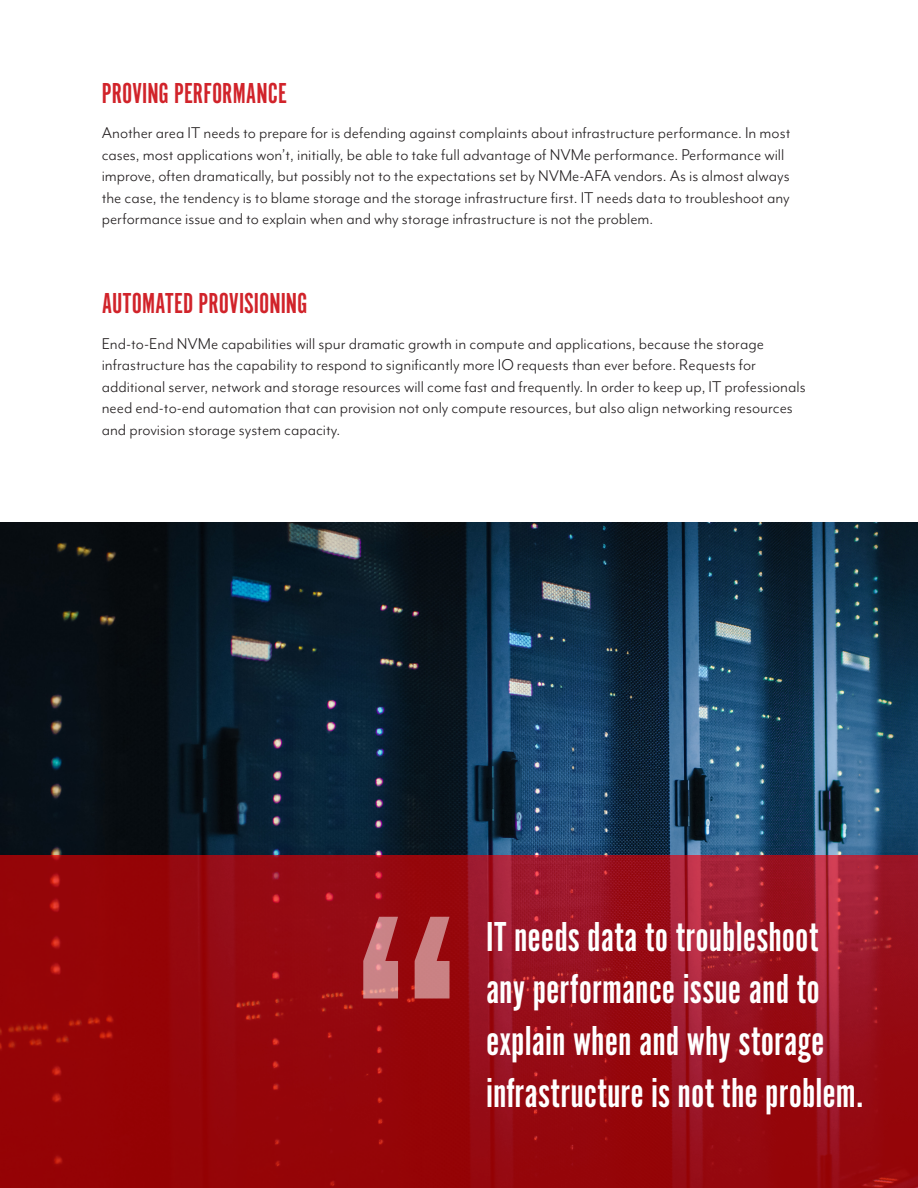
<style>
.page{position:relative;width:918px;height:1188px;background:#fff}
.page>*{position:absolute;margin:0;border:0;box-sizing:border-box;transform-origin:0 0}
.t1{font:375px "Alternate Got No 1 D";color:#fff}
.t2{font:43.5px/52.2px "Alternate Got No 1 D";color:#fff}
.t3{font:30px "Alternate Got No 1 D";color:#d1232a}
.t4{font:18px/21.6px "Mr Eaves Mod OT";color:#231f20}
</style>
<div class="page">
<img style="left:0;top:522px;width:918px;height:333px">
<svg style="left:0;top:855px;width:918px;height:333px;background:#980b13"></svg>
<p class="t3" style="left:102px;top:77px;width:187px">PROVING PERFORMANCE</p>
<p class="t4" style="left:102px;top:122px;width:690px">Another area IT needs to prepare for is defending against complaints about infrastructure performance. In most cases, most applications won’t, initially, be able to take full advantage of NVMe performance. Performance will improve, often dramatically, but possibly not to the expectations set by NVMe-AFA vendors. As is almost always the case, the tendency is to blame storage and the storage infrastructure first. IT needs data to troubleshoot any performance issue and to explain when and why storage infrastructure is not the problem.</p>
<p class="t3" style="left:102px;top:288px;width:207px">AUTOMATED PROVISIONING</p>
<p class="t4" style="left:102px;top:333px;width:705px">End-to-End NVMe capabilities will spur dramatic growth in compute and applications, because the storage infrastructure has the capability to respond to significantly more IO requests than ever before. Requests for additional server, network and storage resources will come fast and frequently. In order to keep up, IT professionals need end-to-end automation that can provision not only compute resources, but also align networking resources and provision storage system capacity.</p>
<h1 class="t1" style="left:346px;top:850px;width:123px">“</h1>
<p class="t2" style="left:486px;top:911px;width:379px">IT needs data to troubleshoot any performance issue and to explain when and why storage infrastructure is not the problem.</p>
</div>
